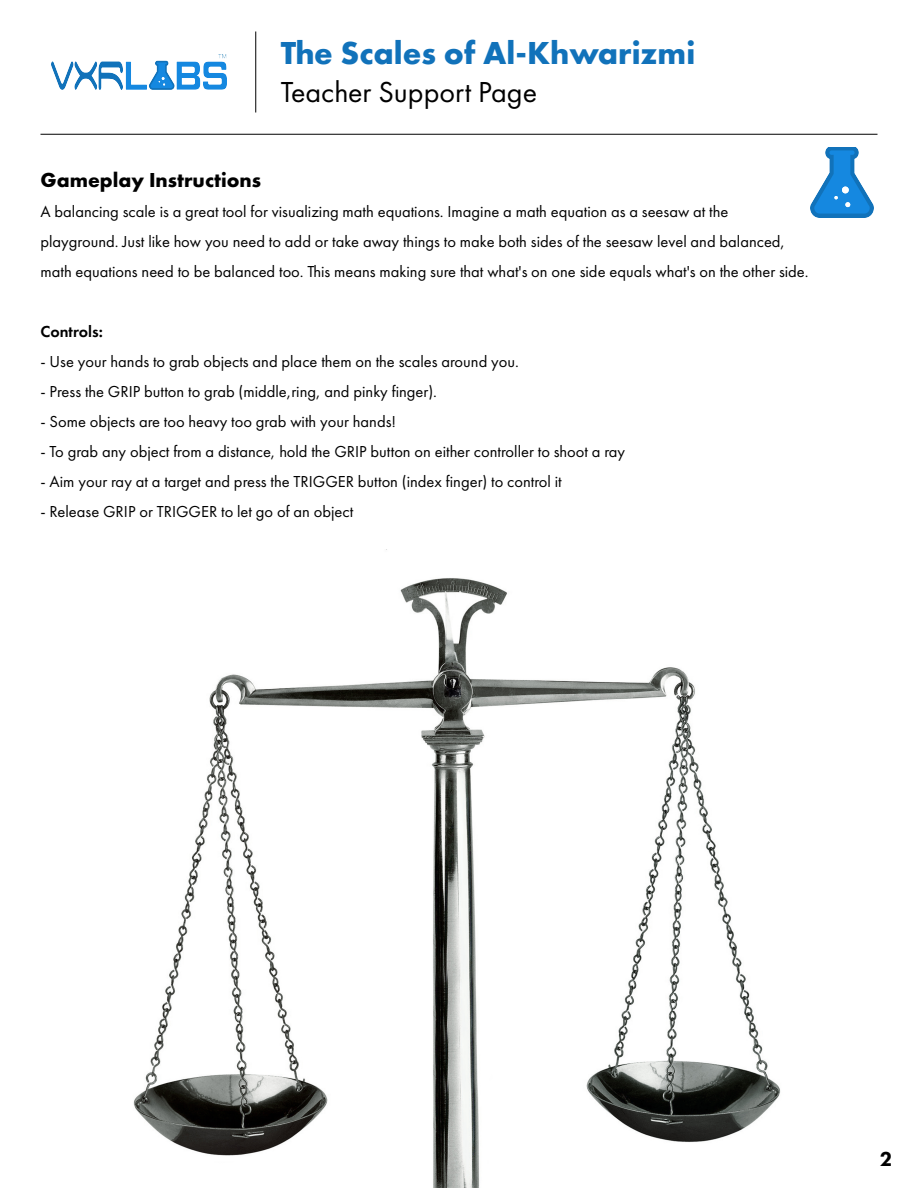
<style>
.page{position:relative;width:918px;height:1188px;background:#fff}
.page>*{position:absolute;margin:0;border:0;box-sizing:border-box;transform-origin:0 0}
.t1{font:700 33px "Futura PT";color:#1172ba}
.t2{font:30px "Futura PT";color:#000}
.t3{font:700 21px "Futura PT";color:#000}
.t4{font:800 21px "Futura PT";color:#000}
.t5{font:16.5px/30px "Futura PT";color:#000}
.t6{font:600 16.5px "Futura PT";color:#000}
</style>
<div class="page">
<hr style="left:40px;top:134px;width:838px;height:1px;background:#000">
<hr style="left:255px;top:32px;width:1px;height:80px;background:#000">
<img style="left:51px;top:54px;width:176px;height:35px">
<img style="left:810px;top:147px;width:63px;height:70px">
<img style="left:133px;top:549px;width:648px;height:638px">
<h1 class="t1" style="left:281px;top:32px;width:416px">The Scales of Al-Khwarizmi</h1>
<h2 class="t2" style="left:281px;top:75px;width:258px">Teacher Support Page</h2>
<p class="t3" style="left:40px;top:167px;width:222px">Gameplay Instructions</p>
<p class="t5" style="left:40px;top:197px;width:770px">A balancing scale is a great tool for visualizing math equations. Imagine a math equation as a seesaw at the playground. Just like how you need to add or take away things to make both sides of the seesaw level and balanced, math equations need to be balanced too. This means making sure that what's on one side equals what's on the other side.</p>
<p class="t6" style="left:40px;top:321px;width:64px">Controls:</p>
<p class="t5" style="left:40px;top:347px;width:480px">- Use your hands to grab objects and place them on the scales around you.</p>
<p class="t5" style="left:40px;top:377px;width:398px">- Press the GRIP button to grab (middle,ring, and pinky finger).</p>
<p class="t5" style="left:40px;top:407px;width:357px">- Some objects are too heavy too grab with your hands!</p>
<p class="t5" style="left:40px;top:437px;width:586px">- To grab any object from a distance, hold the GRIP button on either controller to shoot a ray</p>
<p class="t5" style="left:40px;top:467px;width:523px">- Aim your ray at a target and press the TRIGGER button (index finger) to control it</p>
<p class="t5" style="left:40px;top:497px;width:314px">- Release GRIP or TRIGGER to let go of an object</p>
<p class="t4" style="left:880px;top:1146px;width:14px">2</p>
</div>
